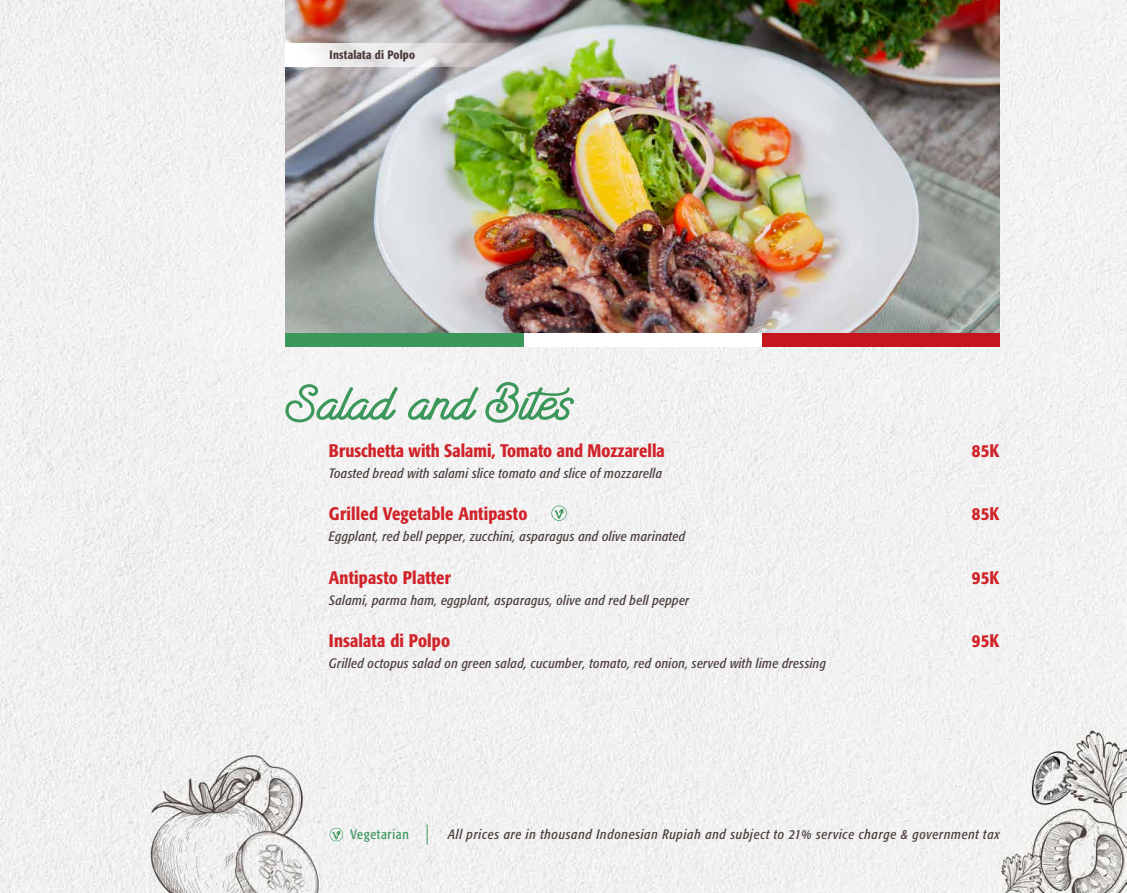
<style>
.page{position:relative;width:1127px;height:893px;background:#fff}
.page>*{position:absolute;margin:0;border:0;box-sizing:border-box;transform-origin:0 0}
.No_Spacing{font:60px "Santana Script";color:#3c975a;scale:1.1 1}
.No_Spacing-2{font:500 condensed 18px "Formata";letter-spacing:.01em;color:#d1232a}
.No_Spacing-3{font:italic condensed 13.5px "Formata";letter-spacing:.025em;color:#4b3e3b}
.No_Spacing-4{font:italic condensed 13.5px "Formata";letter-spacing:.05em;color:#4b3e3b}
.t1{font:condensed 13.5px "Formata";letter-spacing:.05em;color:#3c975a}
.No_Spacing-5{font:500 condensed 12px "Formata";letter-spacing:.015em;color:#4b3e3b}
</style>
<div class="page">
<img style="left:0;top:0;width:1127px;height:893px">
<svg style="left:330px;top:828px;width:13px;height:13px"></svg>
<svg style="left:427px;top:824px;width:1px;height:21px"></svg>
<div style="left:762px;top:333px;width:238px;height:13px;background:#c5161d"></div>
<div style="left:523px;top:333px;width:239px;height:13px;background:#fff"></div>
<div style="left:285px;top:333px;width:238px;height:13px;background:#3c975a"></div>
<img style="left:285px;top:0;width:715px;height:333px">
<svg style="left:285px;top:43px;width:249px;height:24px"></svg>
<svg style="left:551px;top:506px;width:16px;height:15px"></svg>
<p class="No_Spacing-5" style="left:330px;top:47px;width:87px">Instalata di Polpo</p>
<p class="No_Spacing" style="left:285px;top:367px;width:260px">Salad and Bites</p>
<p class="No_Spacing-2" style="left:329px;top:439px;width:337px">Bruschetta with Salami, Tomato and Mozzarella</p>
<p class="No_Spacing-2" style="left:972px;top:439px;width:29px">85K</p>
<p class="No_Spacing-3" style="left:329px;top:465px;width:335px">Toasted bread with salami slice tomato and slice of mozzarella</p>
<p class="No_Spacing-2" style="left:329px;top:503px;width:200px">Grilled Vegetable Antipasto</p>
<p class="No_Spacing-2" style="left:972px;top:503px;width:29px">85K</p>
<p class="No_Spacing-3" style="left:329px;top:528px;width:358px">Eggplant, red bell pepper, zucchini, asparagus and olive marinated</p>
<p class="No_Spacing-2" style="left:329px;top:566px;width:124px">Antipasto Platter</p>
<p class="No_Spacing-2" style="left:972px;top:566px;width:29px">95K</p>
<p class="No_Spacing-3" style="left:329px;top:592px;width:362px">Salami, parma ham, eggplant, asparagus, olive and red bell pepper</p>
<p class="No_Spacing-2" style="left:329px;top:630px;width:123px">Insalata di Polpo</p>
<p class="No_Spacing-2" style="left:972px;top:630px;width:29px">95K</p>
<p class="No_Spacing-3" style="left:329px;top:656px;width:498px">Grilled octopus salad on green salad, cucumber, tomato, red onion, served with lime dressing</p>
<p class="t1" style="left:351px;top:826px;width:60px">Vegetarian</p>
<p class="No_Spacing-4" style="left:448px;top:826px;width:553px">All prices are in thousand Indonesian Rupiah and subject to 21% service charge &amp; government tax</p>
</div>
